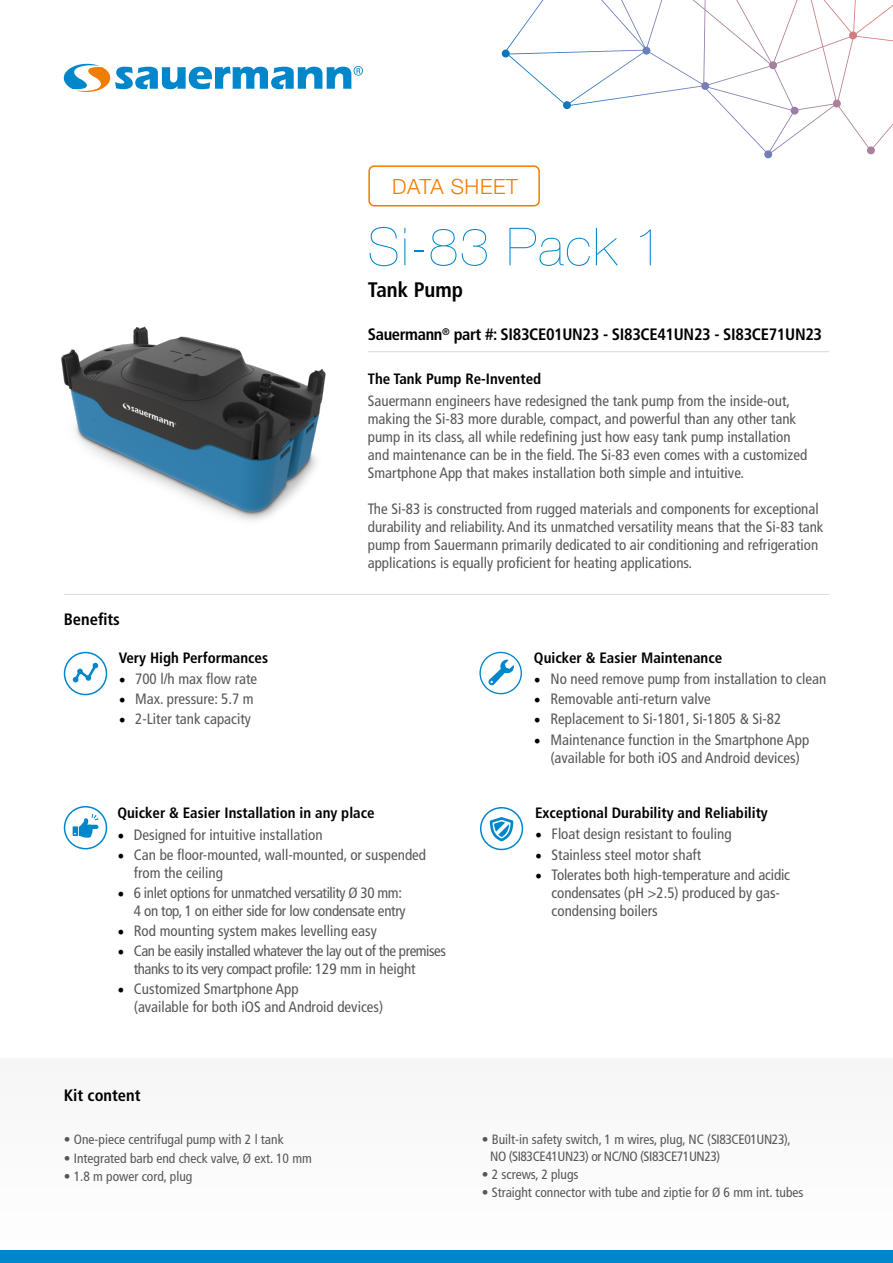
<style>
.page{position:relative;width:893px;height:1263px;background:#fff}
.page>*{position:absolute;margin:0;border:0;box-sizing:border-box;transform-origin:0 0}
.t1{font:200 52.5px "Helvetica Neue LT Std";letter-spacing:.03em;color:#0086ca}
.t2{font:300 21px "Helvetica Neue LT Std";letter-spacing:.03em;color:#ef7d00}
.t3{font:700 condensed 21px "Frutiger LT Std";color:#000}
.t4{font:700 condensed 16.5px "Frutiger LT Std";letter-spacing:-.02em;color:#000}
.t5{font:700 condensed 16.5px "Frutiger LT Std";color:#000}
.t6{font:condensed 15px/18px "Frutiger LT Std";color:#575756}
.t7{font:700 condensed 15px "Frutiger LT Std";color:#000}
.t8{font:condensed 15px/18px "Frutiger LT Std";letter-spacing:-.03em;color:#575756}
.t9{font:condensed 15px/18px "Frutiger LT Std";letter-spacing:-.025em;color:#575756;text-align:right}
.t10{font:condensed 13.5px "Frutiger LT Std";color:#575756}
.t11{font:condensed 13.5px/16.2px "Frutiger LT Std";letter-spacing:-.03em;color:#575756}
.s1{font-family:"Minion Pro";font-stretch:normal;font-size:18px;color:#000}
</style>
<div class="page">
<div style="left:0;top:1059px;width:893px;height:204px;background:#fafafa"></div>
<svg style="left:502px;top:0;width:391px;height:158px"></svg>
<svg style="left:64px;top:64px;width:299px;height:28px"></svg>
<div style="left:0;top:1251px;width:893px;height:12px;background:#0086ca"></div>
<hr style="left:64px;top:594px;width:765px;height:1px;background:#dadada">
<hr style="left:368px;top:351px;width:461px;height:1px;background:#dadada">
<div style="left:368px;top:165px;width:172px;height:41px;border:2px solid #ef7d00;border-radius:5px"></div>
<img style="left:61px;top:326px;width:265px;height:195px">
<div style="left:480px;top:807px;width:43px;height:43px;border:2px solid #0086ca;border-radius:50%"></div>
<svg style="left:490px;top:817px;width:23px;height:24px"></svg>
<div style="left:64px;top:806px;width:43px;height:43px;border:2px solid #0086ca;border-radius:50%"></div>
<svg style="left:73px;top:814px;width:25px;height:24px"></svg>
<div style="left:64px;top:652px;width:43px;height:43px;border:2px solid #0086ca;border-radius:50%"></div>
<svg style="left:73px;top:663px;width:25px;height:19px"></svg>
<svg style="left:480px;top:652px;width:41px;height:42px"></svg>
<div style="left:479px;top:652px;width:43px;height:42px;border:1px solid #0086ca;border-radius:50%"></div>
<svg style="left:488px;top:659px;width:26px;height:26px"></svg>
<h2 class="t2" style="left:392px;top:173px;width:127px">DATA SHEET</h2>
<p class="t4" style="left:64px;top:610px;width:58px">Benefits</p>
<p class="t7" style="left:119px;top:649px;width:151px">Very High Performances</p>
<p class="t6" style="left:119px;top:670px;width:140px"><span class="s1">•</span> 700 l/h max flow rate</p>
<p class="t6" style="left:119px;top:690px;width:136px"><span class="s1">•</span> Max. pressure: 5.7 m</p>
<p class="t6" style="left:119px;top:710px;width:134px"><span class="s1">•</span> 2-Liter tank capacity</p>
<h1 class="t1" style="left:368px;top:216px;width:297px">Si-83 Pack 1</h1>
<h2 class="t3" style="left:368px;top:277px;width:97px">Tank Pump</h2>
<p class="t4" style="left:368px;top:325px;width:456px">Sauermann<sup>®</sup> part #: SI83CE01UN23 - SI83CE41UN23 - SI83CE71UN23</p>
<p class="t7" style="left:368px;top:370px;width:175px">The Tank Pump Re-Invented</p>
<p class="t6" style="left:368px;top:392px;width:441px">Sauermann engineers have redesigned the tank pump from the inside-out, making the Si-83 more durable, compact, and powerful than any other tank pump in its class, all while redefining just how easy tank pump installation and maintenance can be in the field. The Si-83 even comes with a customized Smartphone App that makes installation both simple and intuitive.</p>
<p class="t6" style="left:368px;top:500px;width:457px">The Si-83 is constructed from rugged materials and components for exceptional durability and reliability. And its unmatched versatility means that the Si-83 tank pump from Sauermann primarily dedicated to air conditioning and refrigeration applications is equally proficient for heating applications.</p>
<p class="t7" style="left:534px;top:649px;width:190px">Quicker &amp; Easier Maintenance</p>
<p class="t6" style="left:534px;top:670px;width:294px"><span class="s1">•</span> No need remove pump from installation to clean</p>
<p class="t6" style="left:534px;top:690px;width:178px"><span class="s1">•</span> Removable anti-return valve</p>
<p class="t6" style="left:534px;top:710px;width:249px"><span class="s1">•</span> Replacement to Si-1801, Si-1805 &amp; Si-82</p>
<p class="t6" style="left:534px;top:730px;width:277px;text-align:center"><span class="s1">•</span> Maintenance function in the Smartphone App (available for both iOS and Android devices)</p>
<p class="t7" style="left:117px;top:804px;width:259px">Quicker &amp; Easier Installation in any place</p>
<p class="t6" style="left:117px;top:825px;width:207px"><span class="s1">•</span> Designed for intuitive installation</p>
<p class="t6" style="left:134px;top:846px;width:294px;text-indent:-16px"><span class="s1">•</span> Can be floor-mounted, wall-mounted, or suspended from the ceiling</p>
<p class="t9" style="left:117px;top:884px;width:290px"><span class="s1">•</span> 6 inlet options for unmatched versatility Ø 30 mm:<br>4 on top, 1 on either side for low condensate entry</p>
<p class="t6" style="left:117px;top:922px;width:261px"><span class="s1">•</span> Rod mounting system makes levelling easy</p>
<p class="t8" style="left:134px;top:942px;width:314px;text-indent:-16px"><span class="s1">•</span> Can be easily installed whatever the lay out of the premises thanks to its very compact profile: 129 mm in height</p>
<p class="t6" style="left:134px;top:980px;width:251px;text-indent:-16px"><span class="s1">•</span> Customized Smartphone App<br>(available for both iOS and Android devices)</p>
<p class="t5" style="left:64px;top:1085px;width:78px">Kit content</p>
<p class="t10" style="left:64px;top:1132px;width:221px">• One-piece centrifugal pump with 2 l tank</p>
<p class="t10" style="left:64px;top:1150px;width:250px">• Integrated barb end check valve, Ø ext. 10 mm</p>
<p class="t10" style="left:64px;top:1168px;width:130px">• 1.8 m power cord, plug</p>
<p class="t7" style="left:535px;top:804px;width:234px">Exceptional Durability and Reliability</p>
<p class="t6" style="left:535px;top:825px;width:198px"><span class="s1">•</span> Float design resistant to fouling</p>
<p class="t6" style="left:535px;top:845px;width:168px"><span class="s1">•</span> Stainless steel motor shaft</p>
<p class="t6" style="left:552px;top:865px;width:240px;text-indent:-16px"><span class="s1">•</span> Tolerates both high-temperature and acidic condensates (pH &gt;2.5) produced by gas&shy;condensing boilers</p>
<p class="t11" style="left:490px;top:1132px;width:302px;text-indent:-9px">• Built-in safety switch, 1 m wires, plug, NC (SI83CE01UN23),<br>NO (SI83CE41UN23) or NC/NO (SI83CE71UN23)</p>
<p class="t10" style="left:482px;top:1166px;width:98px">• 2 screws, 2 plugs</p>
<p class="t10" style="left:482px;top:1185px;width:323px">• Straight connector with tube and ziptie for Ø 6 mm int. tubes</p>
</div>
